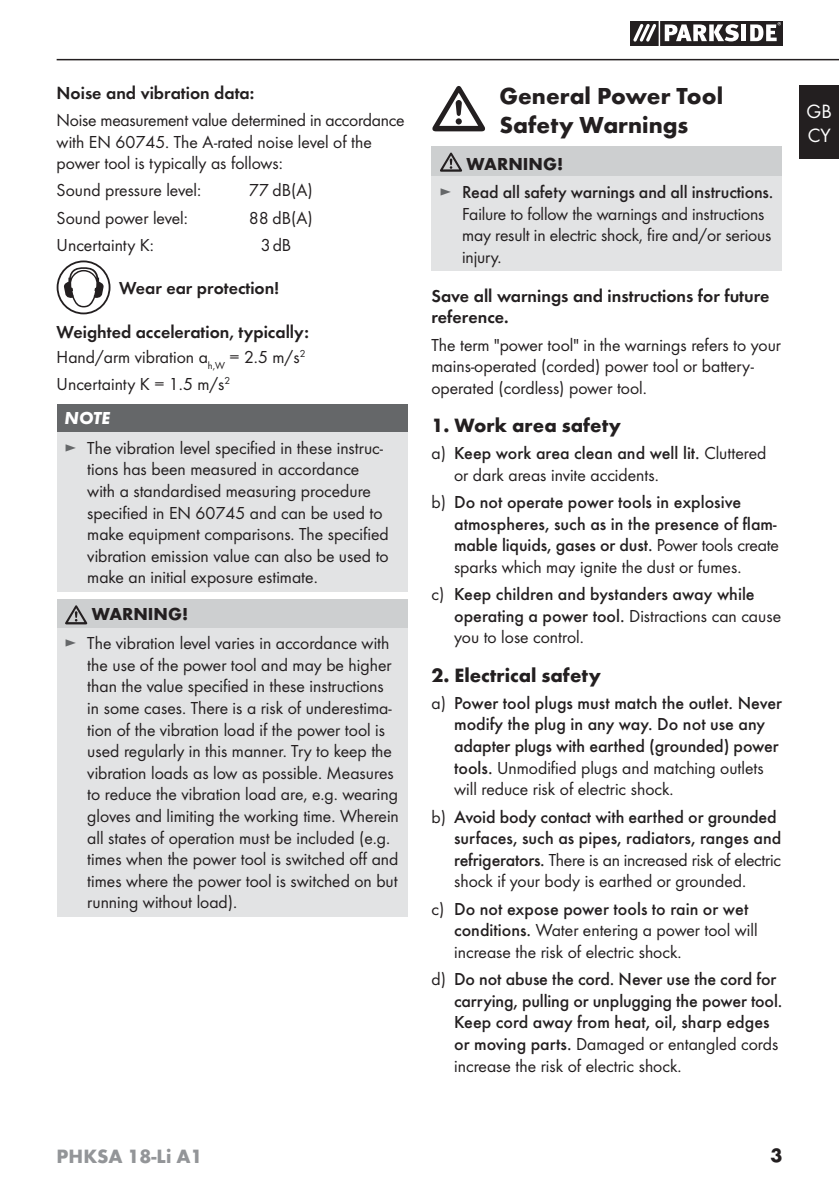
<style>
.page{position:relative;width:839px;height:1191px;background:#fff}
.page>*{position:absolute;margin:0;border:0;box-sizing:border-box;transform-origin:0 0}
.t1{font:700 24px/28.8px "Futura";color:#231f20}
.t2{font:700 20px "Futura";color:#231f20}
.t3{font:700 20px "Futura";color:#939598}
.t4{font:20px/24px "Futura Boo";color:#fff}
.t5{font:18px/21.6px "Futura Boo";color:#231f20}
.t6{font:500 18px/21.6px "Futura";color:#231f20}
.t7{font:18px/21.6px "Futura Dem";color:#231f20}
.t8{font:700 18px "Futura";color:#231f20}
.t9{font:italic 700 18px "Futura";color:#fff}
.s1{color:#656769}
.s2{font-weight:700}
.s3{font-family:"Futura Boo";font-weight:400;color:#656769}
.s4{font-family:"Futura Boo";font-weight:400}
.s5{font-family:"Futura";font-weight:500}
</style>
<div class="page">
<hr style="left:57px;top:59px;width:782px;height:1px;background:#231f20">
<div style="left:799px;top:85px;width:40px;height:74px;background:#231f20"></div>
<svg style="left:630px;top:21px;width:152px;height:24px"></svg>
<div style="left:57px;top:404px;width:350px;height:28px;background:#656769"></div>
<div style="left:57px;top:432px;width:350px;height:159px;background:#e2e3e4"></div>
<div style="left:57px;top:599px;width:350px;height:29px;background:#cdcfd0"></div>
<div style="left:57px;top:628px;width:350px;height:288px;background:#e2e3e4"></div>
<svg style="left:65px;top:605px;width:22px;height:19px"></svg>
<div style="left:431px;top:147px;width:351px;height:30px;background:#cdcfd0"></div>
<div style="left:431px;top:177px;width:351px;height:94px;background:#e2e3e4"></div>
<svg style="left:440px;top:153px;width:22px;height:19px"></svg>
<svg style="left:57px;top:260px;width:53px;height:54px"></svg>
<svg style="left:432px;top:86px;width:53px;height:45px"></svg>
<p class="t7" style="left:57px;top:83px;width:199px">Noise and vibration data:</p>
<p class="t5" style="left:57px;top:110px;width:349px">Noise measurement value determined in accordance with EN 60745. The A-rated noise level of the power tool is typically as follows:</p>
<p class="t5" style="left:57px;top:181px;width:146px">Sound pressure level:</p>
<p class="t5" style="left:249px;top:181px;width:65px">77 dB(A)</p>
<p class="t5" style="left:57px;top:208px;width:133px">Sound power level:</p>
<p class="t5" style="left:249px;top:208px;width:65px">88 dB(A)</p>
<p class="t5" style="left:57px;top:235px;width:99px">Uncertainty K:</p>
<p class="t5" style="left:261px;top:235px;width:32px">3 dB</p>
<p class="t7" style="left:119px;top:278px;width:161px">Wear ear protection!</p>
<p class="t7" style="left:57px;top:323px;width:254px">Weighted acceleration, typically:</p>
<p class="t5" style="left:57px;top:344px;width:250px;line-height:27.2px">Hand/arm vibration a<sub>h,W</sub> = 2.5 m/s<sup>2<br></sup>Uncertainty K = 1.5 m/s<sup>2</sup></p>
<p class="t9" style="left:65px;top:412px;width:47px">NOTE</p>
<p class="t5" style="left:87px;top:438px;width:303px;text-indent:-23px"><span class="s1">►</span> The vibration level specified in these instruc&shy;tions has been measured in accordance with a standardised measuring procedure specified in EN 60745 and can be used to make equipment comparisons. The specified vibration emission value can also be used to make an initial exposure estimate.</p>
<p class="t8" style="left:92px;top:607px;width:98px">WARNING!</p>
<p class="t5" style="left:87px;top:633px;width:313px;text-indent:-23px"><span class="s1">►</span> The vibration level varies in accordance with the use of the power tool and may be higher than the value specified in these instructions in some cases. There is a risk of underestima&shy;tion of the vibration load if the power tool is used regularly in this manner. Try to keep the vibration loads as low as possible. Measures to reduce the vibration load are, e.g. wearing gloves and limiting the working time. Wherein all states of operation must be included (e.g. times when the power tool is switched off and times where the power tool is switched on but running without load).</p>
<h1 class="t1" style="left:500px;top:84px;width:225px">General Power Tool<br>Safety Warnings</h1>
<p class="t6" style="left:439px;top:151px;width:335px;line-height:28px;text-indent:27px"><span class="s2">WARNING!<br></span><span class="s3">►</span> Read all safety warnings and all instructions.</p>
<p class="t5" style="left:462px;top:204px;width:311px">Failure to follow the warnings and instructions may result in electric shock, fire and/or serious injury.</p>
<p class="t7" style="left:431px;top:286px;width:340px">Save all warnings and instructions for future reference.</p>
<p class="t5" style="left:431px;top:335px;width:351px">The term "power tool" in the warnings refers to your mains-operated (corded) power tool or battery&shy;operated (cordless) power tool.</p>
<p class="t2" style="left:431px;top:417px;width:191px">1. Work area safety</p>
<p class="t6" style="left:431px;top:443px;width:336px"><span class="s4">a)</span> Keep work area clean and well lit. <span class="s4">Cluttered</span></p>
<p class="t5" style="left:454px;top:465px;width:206px">or dark areas invite accidents.</p>
<p class="t6" style="left:454px;top:492px;width:326px;text-indent:-23px"><span class="s4">b)</span> Do not operate power tools in explosive atmospheres, such as in the presence of flam&shy;mable liquids, gases or dust. <span class="s4">Power tools create</span></p>
<p class="t5" style="left:454px;top:557px;width:289px">sparks which may ignite the dust or fumes.</p>
<p class="t6" style="left:454px;top:584px;width:328px;text-indent:-23px"><span class="s4">c)</span> Keep children and bystanders away while operating a power tool. <span class="s4">Distractions can cause</span></p>
<p class="t5" style="left:454px;top:627px;width:131px">you to lose control.</p>
<p class="t2" style="left:431px;top:667px;width:171px">2. Electrical safety</p>
<p class="t6" style="left:454px;top:693px;width:330px;text-indent:-23px"><span class="s4">a)</span> Power tool plugs must match the outlet. Never modify the plug in any way. Do not use any adapter plugs with earthed (grounded) power</p>
<p class="t5" style="left:454px;top:758px;width:311px"><span class="s5">tools.</span> Unmodified plugs and matching outlets will reduce risk of electric shock.</p>
<p class="t6" style="left:431px;top:807px;width:351px;text-align:right"><span class="s4">b)</span> Avoid body contact with earthed or grounded surfaces, such as pipes, radiators, ranges and</p>
<p class="t5" style="left:454px;top:850px;width:328px"><span class="s5">refrigerators.</span> There is an increased risk of electric shock if your body is earthed or grounded.</p>
<p class="t6" style="left:431px;top:899px;width:318px"><span class="s4">c)</span> Do not expose power tools to rain or wet</p>
<p class="t5" style="left:454px;top:920px;width:305px"><span class="s5">conditions.</span> Water entering a power tool will increase the risk of electric shock.</p>
<p class="t6" style="left:454px;top:969px;width:330px;text-indent:-23px"><span class="s4">d)</span> Do not abuse the cord. Never use the cord for carrying, pulling or unplugging the power tool.<br>Keep cord away from heat, oil, sharp edges</p>
<p class="t5" style="left:454px;top:1034px;width:326px"><span class="s5">or moving parts.</span> Damaged or entangled cords increase the risk of electric shock.</p>
<p class="t4" style="left:807px;top:100px;width:27px">GB<br>CY</p>
<p class="t3" style="left:57px;top:1148px;width:147px">PHKSA 18-Li A1</p>
<p class="t2" style="left:771px;top:1148px;width:13px">3</p>
</div>
